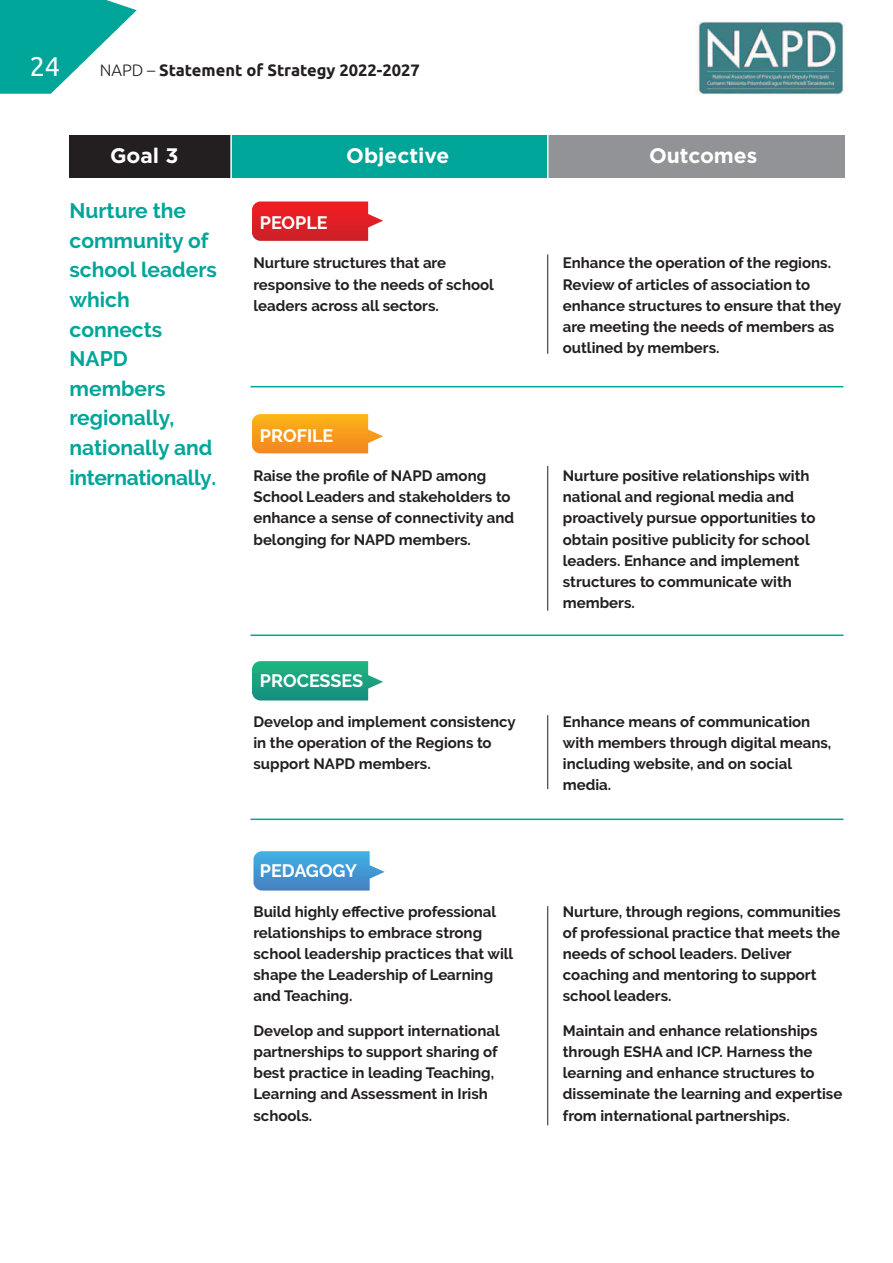
<style>
.page{position:relative;width:893px;height:1263px;background:#fff}
.page>*{position:absolute;margin:0;border:0;box-sizing:border-box;transform-origin:0 0}
.t1{font:27px "Ubuntu";color:#fff}
.t2{font:700 21px/29.5px "Raleway";color:#00a599}
.t3{font:700 21px "Gotham";color:#fff}
.t4{font:700 18px "Raleway";color:#fff}
.t5{font:700 16.5px "Ubuntu";color:#231f20}
.t6{font:700 15px/21.1px "Raleway";color:#231f20}
.s1{font-weight:300}
</style>
<div class="page">
<svg style="left:0;top:0;width:137px;height:94px"></svg>
<img style="left:698px;top:21px;width:146px;height:73px">
<div style="left:70px;top:135px;width:774px;height:43px;background:#00a599"></div>
<div style="left:548px;top:135px;width:296px;height:43px;background:#919396"></div>
<div style="left:70px;top:135px;width:161px;height:43px;background:#231f20"></div>
<svg style="left:252px;top:201px;width:131px;height:40px;background:#e2383d"></svg>
<svg style="left:252px;top:414px;width:131px;height:39px;background:#f8a632"></svg>
<svg style="left:252px;top:661px;width:131px;height:39px;background:#31ab8c"></svg>
<svg style="left:253px;top:851px;width:132px;height:39px;background:#57a4d8"></svg>
<hr style="left:547px;top:254px;width:1px;height:100px;background:#231f20">
<hr style="left:230px;top:115px;width:2px;height:74px;background:#fff">
<hr style="left:547px;top:122px;width:1px;height:71px;background:#fff">
<hr style="left:547px;top:466px;width:1px;height:145px;background:#231f20">
<hr style="left:547px;top:715px;width:1px;height:74px;background:#231f20">
<hr style="left:547px;top:906px;width:1px;height:219px;background:#231f20">
<hr style="left:250px;top:386px;width:593px;height:1px;background:#00a599">
<hr style="left:250px;top:634px;width:593px;height:2px;background:#00a599">
<hr style="left:250px;top:818px;width:593px;height:2px;background:#00a599">
<h1 class="t1" style="left:30px;top:55px;width:32px">24</h1>
<p class="t5" style="left:100px;top:60px;width:322px"><span class="s1">NAPD –</span> Statement of Strategy 2022-2027</p>
<h2 class="t3" style="left:110px;top:144px;width:70px">Goal 3</h2>
<h2 class="t3" style="left:346px;top:144px;width:105px">Objective</h2>
<h2 class="t3" style="left:649px;top:144px;width:110px">Outcomes</h2>
<h2 class="t2" style="left:70px;top:198px;width:149px">Nurture the community of school leaders which connects<br>NAPD members regionally, nationally and internationally.</h2>
<p class="t4" style="left:260px;top:216px;width:69px">PEOPLE</p>
<p class="t6" style="left:253px;top:254px;width:242px">Nurture structures that are responsive to the needs of school leaders across all sectors.</p>
<p class="t6" style="left:563px;top:254px;width:280px">Enhance the operation of the regions.<br>Review of articles of association to enhance structures to ensure that they are meeting the needs of members as outlined by members.</p>
<p class="t4" style="left:260px;top:428px;width:75px">PROFILE</p>
<p class="t6" style="left:253px;top:467px;width:262px">Raise the profile of NAPD among<br>School Leaders and stakeholders to enhance a sense of connectivity and belonging for NAPD members.</p>
<p class="t6" style="left:563px;top:467px;width:254px">Nurture positive relationships with national and regional media and proactively pursue opportunities to obtain positive publicity for school leaders. Enhance and implement structures to communicate with members.</p>
<p class="t4" style="left:260px;top:674px;width:105px">PROCESSES</p>
<p class="t6" style="left:253px;top:712px;width:264px">Develop and implement consistency in the operation of the Regions to support NAPD members.</p>
<p class="t6" style="left:563px;top:712px;width:270px">Enhance means of communication with members through digital means, including website, and on social media.</p>
<p class="t4" style="left:260px;top:864px;width:99px">PEDAGOGY</p>
<p class="t6" style="left:253px;top:902px;width:261px">Build highly effective professional relationships to embrace strong school leadership practices that will shape the Leadership of Learning and Teaching.</p>
<p class="t6" style="left:253px;top:1022px;width:248px">Develop and support international partnerships to support sharing of best practice in leading Teaching,<br>Learning and Assessment in Irish schools.</p>
<p class="t6" style="left:563px;top:902px;width:279px">Nurture, through regions, communities of professional practice that meets the needs of school leaders. Deliver coaching and mentoring to support school leaders.</p>
<p class="t6" style="left:563px;top:1022px;width:281px">Maintain and enhance relationships through ESHA and ICP. Harness the learning and enhance structures to disseminate the learning and expertise from international partnerships.</p>
</div>
